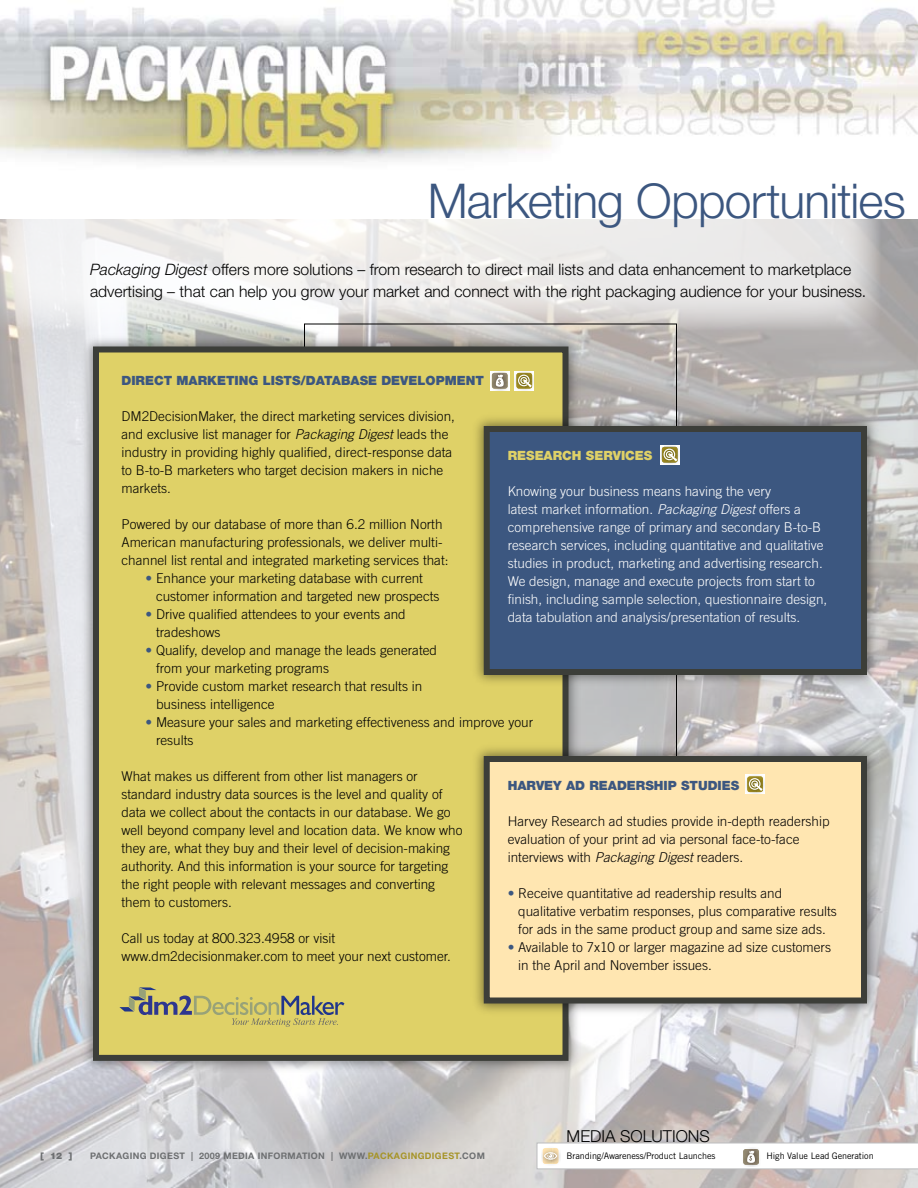
<style>
.page{position:relative;width:918px;height:1188px;background:#fff}
.page>*{position:absolute;margin:0;border:0;box-sizing:border-box;transform-origin:0 0}
.t1{font:300 48px "Helvetica Neue";letter-spacing:-.015em;color:#3c5780}
.t2{font:300 16.5px "Helvetica Neue";color:#000}
.t3{font:300 15.75px/22.5px "Helvetica Neue";color:#000}
.t4{font:300 13.5px/18px "Trade Gothic";color:#000}
.t5{font:300 13.5px/18px "Trade Gothic";color:#fff}
.t6{font:900 12.75px "Helvetica Neue";color:#3c5780}
.t7{font:900 12.75px "Helvetica Neue";color:#dfd167}
.t8{font:700 9px "Helvetica Neue";letter-spacing:.04em;color:#6d6f71}
.t9{font:9px "Trade Gothic";letter-spacing:-.01em;color:#000}
.t10{font:900 9px "Helvetica Neue";color:#6d6f71}
.s1{font-style:italic}
.s2{color:#3c5780}
.s3{color:#a69428}
</style>
<div class="page">
<img style="left:0;top:219px;width:918px;height:969px">
<svg style="left:0;top:219px;width:881px;height:112px;fill:#ecebe9"></svg>
<img style="left:0;top:0;width:918px;height:162px">
<svg style="left:304px;top:323px;width:373px;height:419px;background:#bbb8b6"></svg>
<div style="left:80px;top:333px;width:503px;height:741px;background:#000;opacity:.45"></div>
<div style="left:96px;top:350px;width:470px;height:708px;background:#dfd167"></div>
<div style="left:93px;top:346px;width:475px;height:715px;border:6px solid #3c3e39"></div>
<div style="left:470px;top:742px;width:411px;height:275px;background:#000;opacity:.45"></div>
<div style="left:487px;top:759px;width:377px;height:241px;background:#ffe6b1"></div>
<div style="left:484px;top:756px;width:383px;height:248px;border:6px solid #3c3e39"></div>
<div style="left:470px;top:412px;width:411px;height:277px;background:#000;opacity:.45"></div>
<div style="left:487px;top:429px;width:377px;height:243px;background:#3c5780"></div>
<div style="left:484px;top:426px;width:383px;height:249px;border:6px solid #3c3e39"></div>
<svg style="left:119px;top:987px;width:225px;height:40px"></svg>
<svg style="left:537px;top:1143px;width:381px;height:26px"></svg>
<img style="left:490px;top:371px;width:20px;height:19px">
<img style="left:492px;top:373px;width:16px;height:16px;border-radius:3px">
<svg style="left:496px;top:375px;width:8px;height:12px"></svg>
<img style="left:514px;top:371px;width:20px;height:19px">
<img style="left:516px;top:373px;width:16px;height:16px;border-radius:3px">
<svg style="left:518px;top:375px;width:14px;height:13px"></svg>
<img style="left:660px;top:445px;width:19px;height:19px">
<img style="left:662px;top:447px;width:16px;height:16px;border-radius:3px">
<svg style="left:664px;top:449px;width:14px;height:13px"></svg>
<img style="left:746px;top:775px;width:19px;height:19px">
<img style="left:747px;top:776px;width:16px;height:16px;border-radius:3px">
<svg style="left:749px;top:778px;width:14px;height:13px"></svg>
<h1 class="t1" style="left:428px;top:171px;width:480px">Marketing Opportunities</h1>
<p class="t3" style="left:90px;top:258px;width:778px"><span class="s1">Packaging Digest</span> offers more solutions – from research to direct mail lists and data enhancement to marketplace advertising – that can help you grow your market and connect with the right packaging audience for your business.</p>
<p class="t6" style="left:122px;top:373px;width:19px">DIRECT</p>
<p class="t6" style="left:177px;top:373px;width:22px">MARKETING</p>
<p class="t6" style="left:263px;top:373px;width:17px">LISTS</p>
<p class="t6" style="left:301px;top:373px;width:26px">/DATABASE</p>
<p class="t6" style="left:381px;top:373px;width:21px">DEVELOPMENT</p>
<p class="t4" style="left:122px;top:407px;width:335px">DM2DecisionMaker, the direct marketing services division, and exclusive list manager for <span class="s1">Packaging Digest</span> leads the industry in providing highly qualified, direct-response data to B-to-B marketers who target decision makers in niche markets.</p>
<p class="t4" style="left:122px;top:515px;width:329px">Powered by our database of more than 6.2 million North<br>American manufacturing professionals, we deliver multi&shy;channel list rental and integrated marketing services that:</p>
<p class="t4" style="left:156px;top:569px;width:285px;text-indent:-11px"><span class="s2">•</span> Enhance your marketing database with current customer information and targeted new prospects</p>
<p class="t4" style="left:156px;top:605px;width:251px;text-indent:-11px"><span class="s2">•</span> Drive qualified attendees to your events and tradeshows</p>
<p class="t4" style="left:156px;top:641px;width:283px;text-indent:-11px"><span class="s2">•</span> Qualify, develop and manage the leads generated from your marketing programs</p>
<p class="t4" style="left:156px;top:677px;width:268px;text-indent:-11px"><span class="s2">•</span> Provide custom market research that results in business intelligence</p>
<p class="t4" style="left:156px;top:713px;width:379px;text-indent:-11px"><span class="s2">•</span> Measure your sales and marketing effectiveness and improve your results</p>
<p class="t4" style="left:122px;top:767px;width:343px">What makes us different from other list managers or standard industry data sources is the level and quality of data we collect about the contacts in our database. We go well beyond company level and location data. We know who they are, what they buy and their level of decision-making authority. And this information is your source for targeting the right people with relevant messages and converting them to customers.</p>
<p class="t4" style="left:122px;top:929px;width:331px">Call us today at 800.323.4958 or visit www.dm2decisionmaker.com to meet your next customer.</p>
<p class="t7" style="left:508px;top:448px;width:20px">RESEARC</p>
<p class="t7" style="left:572px;top:448px;width:32px">H SERVICES</p>
<p class="t5" style="left:508px;top:482px;width:321px">Knowing your business means having the very<br>latest market information. <span class="s1">Packaging Digest</span> offers a comprehensive range of primary and secondary B-to-B research services, including quantitative and qualitative studies in product, marketing and advertising research.<br>We design, manage and execute projects from start to finish, including sample selection, questionnaire design, data tabulation and analysis/presentation of results.</p>
<p class="t6" style="left:508px;top:778px;width:10px">HARVE</p>
<p class="t6" style="left:553px;top:778px;width:56px">Y AD READERS</p>
<p class="t6" style="left:654px;top:778px;width:45px">HIP STUDIES</p>
<p class="t4" style="left:508px;top:812px;width:323px">Harvey Research ad studies provide in-depth readership evaluation of your print ad via personal face-to-face interviews with <span class="s1">Packaging Digest</span> readers.</p>
<p class="t4" style="left:518px;top:884px;width:320px;text-indent:-11px"><span class="s2">•</span> Receive quantitative ad readership results and qualitative verbatim responses, plus comparative results for ads in the same product group and same size ads.</p>
<p class="t4" style="left:518px;top:938px;width:314px;text-indent:-11px"><span class="s2">•</span> Available to 7x10 or larger magazine ad size customers in the April and November issues.</p>
<p class="t10" style="left:41px;top:1150px;width:33px">[ 12 ]</p>
<p class="t8" style="left:90px;top:1150px;width:396px">PACKAGING DIGEST | 2009 MEDIA INFORMATION | WWW.<span class="s3">PACKAGINGDIGEST</span>.COM</p>
<p class="t2" style="left:567px;top:1127px;width:24px">Media</p>
<p class="t2" style="left:620px;top:1127px;width:22px">Solutions</p>
<p class="t9" style="left:567px;top:1150px;width:151px">Branding/Awareness/Product Launches</p>
<p class="t9" style="left:767px;top:1150px;width:109px">High Value Lead Generation</p>
</div>
